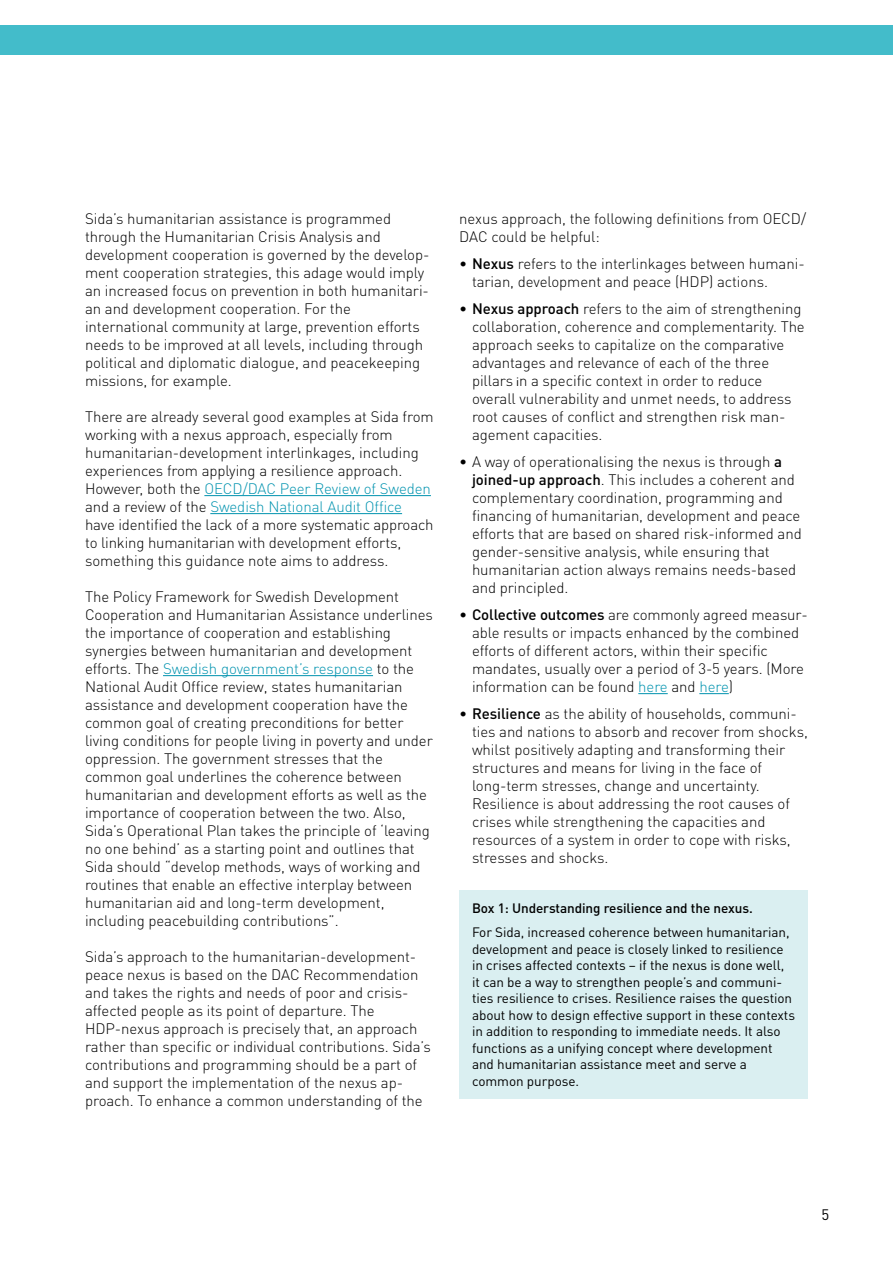
<style>
.page{position:relative;width:893px;height:1263px;background:#fff}
.page>*{position:absolute;margin:0;border:0;box-sizing:border-box;transform-origin:0 0}
._03_Bodytext{font:300 15px/18px "DIN Pro";letter-spacing:-.005em;color:#000}
._03_Bodytext2{font:300 15px/18px "DIN Pro";letter-spacing:-.005em;color:#000}
.t1{font:15px "DIN Pro";color:#000}
._03_Bodytext-2{font:13.5px/16.5px "DIN Pro";letter-spacing:-.005em;color:#000}
.Box_head{font:500 13.5px "DIN Pro";letter-spacing:-.005em;color:#000}
.s1{color:#0093af}
.s2{font-weight:500}
.s3{font-weight:400;font-size:12px}
</style>
<div class="page">
<div style="left:0;top:26px;width:893px;height:29px;background:#43bcca"></div>
<hr style="left:204px;top:495px;width:227px;height:1px;background:#0093af">
<hr style="left:210px;top:513px;width:192px;height:1px;background:#0093af">
<hr style="left:163px;top:675px;width:210px;height:1px;background:#0093af">
<hr style="left:638px;top:693px;width:30px;height:1px;background:#0093af">
<hr style="left:699px;top:693px;width:30px;height:1px;background:#0093af">
<div style="left:459px;top:890px;width:349px;height:208px;background:#daeff1"></div>
<p class="_03_Bodytext" style="left:85px;top:209px;width:346px">Sida’s humanitarian assistance is programmed through the Humanitarian Crisis Analysis and development cooperation is governed by the develop&shy;ment cooperation strategies, this adage would imply an increased focus on prevention in both humanitari&shy;an and development cooperation. For the international community at large, prevention efforts needs to be improved at all levels, including through political and diplomatic dialogue, and peacekeeping missions, for example.</p>
<p class="_03_Bodytext" style="left:85px;top:407px;width:350px">There are already several good examples at Sida from working with a nexus approach, especially from humanitarian-development interlinkages, including experiences from applying a resilience approach.<br>However, both the <span class="s1">OECD/DAC Peer Review of Sweden </span>and a review of the <span class="s1">Swedish National Audit Office </span>have identified the lack of a more systematic approach to linking humanitarian with development efforts, something this guidance note aims to address.</p>
<p class="_03_Bodytext" style="left:85px;top:587px;width:349px">The Policy Framework for Swedish Development Cooperation and Humanitarian Assistance underlines the importance of cooperation and establishing synergies between humanitarian and development efforts. The <span class="s1">Swedish government’s response</span> to the National Audit Office review, states humanitarian assistance and development cooperation have the common goal of creating preconditions for better living conditions for people living in poverty and under oppression. The government stresses that the common goal underlines the coherence between humanitarian and development efforts as well as the importance of cooperation between the two. Also, Sida’s Operational Plan takes the principle of ‘leaving no one behind’ as a starting point and outlines that Sida should “develop methods, ways of working and routines that enable an effective interplay between humanitarian aid and long-term development, including peacebuilding contributions”.</p>
<p class="_03_Bodytext2" style="left:85px;top:947px;width:347px">Sida’s approach to the humanitarian-development&shy;peace nexus is based on the DAC Recommendation and takes the rights and needs of poor and crisis&shy;affected people as its point of departure. The HDP-nexus approach is precisely that, an approach rather than specific or individual contributions. Sida’s contributions and programming should be a part of and support the implementation of the nexus ap&shy;proach. To enhance a common understanding of the</p>
<p class="_03_Bodytext2" style="left:459px;top:209px;width:348px">nexus approach, the following definitions from OECD/<br>DAC could be helpful:</p>
<p class="_03_Bodytext" style="left:472px;top:254px;width:334px;text-indent:-13px">• <span class="s2">Nexus</span> refers to the interlinkages between humani&shy;tarian, development and peace (HDP) actions.</p>
<p class="_03_Bodytext" style="left:472px;top:299px;width:334px;text-indent:-13px">• <span class="s2">Nexus approach</span> refers to the aim of strengthening collaboration, coherence and complementarity. The approach seeks to capitalize on the comparative advantages and relevance of each of the three pillars <span class="s3">i</span>n a specific context in order to reduce overall vulnerability and unmet needs, to address root causes of conflict and strengthen risk man&shy;agement capacities.</p>
<p class="_03_Bodytext" style="left:472px;top:452px;width:331px;text-indent:-13px">• A way of operationalising the nexus is through <span class="s2">a joined-up approach</span>. This includes a coherent and complementary coordination, programming and financing of humanitarian, development and peace efforts that are based on shared risk-informed and gender-sensitive analysis, while ensuring that humanitarian action always remains needs-based and principled.</p>
<p class="_03_Bodytext" style="left:472px;top:605px;width:337px;text-indent:-13px">• <span class="s2">Collective outcomes</span> are commonly agreed measur&shy;able results or impacts enhanced by the combined efforts of different actors, within their specific mandates, usually over a period of 3-5 years. (More information can be found <span class="s1">here</span> and <span class="s1">here</span>)</p>
<p class="_03_Bodytext" style="left:472px;top:704px;width:337px;text-indent:-13px">• <span class="s2">Resilience</span> as the ability of households, communi&shy;ties and nations to absorb and recover from shocks, whilst positively adapting and transforming their structures and means for living in the face of long-term stresses, change and uncertainty.<br>Resilience is about addressing the root causes of crises while strengthening the capacities and resources of a system in order to cope with risks, stresses and shocks.</p>
<h3 class="Box_head" style="left:472px;top:899px;width:282px">Box 1: Understanding resilience and the nexus.</h3>
<p class="_03_Bodytext-2" style="left:472px;top:923px;width:325px">For Sida, increased coherence between humanitarian, development and peace is closely linked to resilience in crises affected contexts – if the nexus is done well, it can be a way to strengthen people’s and communi&shy;ties resilience to crises. Resilience raises the question about how to design effective support in these contexts in addition to responding to immediate needs. It also functions as a unifying concept where development and humanitarian assistance meet and serve a common purpose.</p>
<p class="t1" style="left:821px;top:1205px;width:9px">5</p>
</div>
